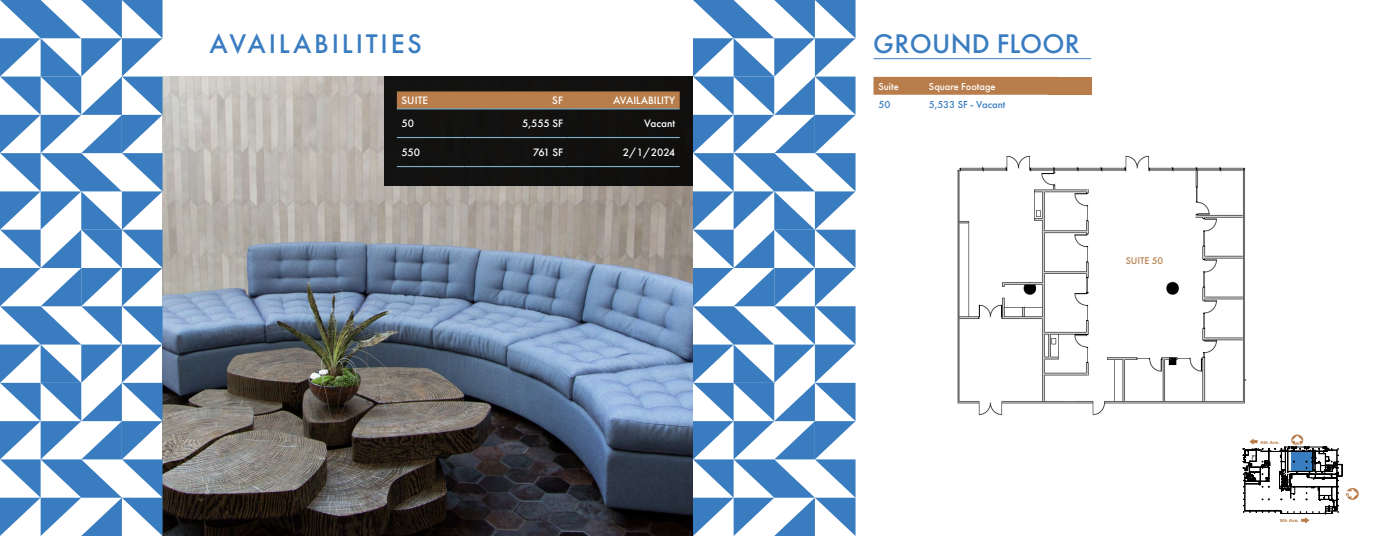
<style>
.page{position:relative;width:1386px;height:536px;background:#fff}
.page>*{position:absolute;margin:0;border:0;box-sizing:border-box;transform-origin:0 0}
.t1{font:500 28px "Futura PT";letter-spacing:.1em;color:#397cc0}
.t2{font:500 28px "Futura PT";letter-spacing:.01em;color:#397cc0}
.t3{font:500 11.2px "Futura PT";color:#fff}
.t4{font:500 10.5px "Futura PT";color:#fff}
.t5{font:500 10.5px "Futura PT";color:#397cc0}
.t6{font:500 10.06px "Futura PT";color:#b87d4a}
.t7{font:700 4.38px "Gotham";color:#b87d4a;scale:1.08 1}
.t8{font:700 4.29px "Gotham";letter-spacing:-.015em;color:#b87d4a;scale:1.08 1}
</style>
<div class="page">
<img style="left:957px;top:156px;width:290px;height:294px">
<img style="left:163px;top:77px;width:530px;height:459px">
<div style="left:384px;top:76px;width:309px;height:110px;background:#121110"></div>
<div style="left:397px;top:91px;width:283px;height:17px;background:#b87d4a"></div>
<hr style="left:397px;top:108px;width:67px;height:1px;background:#7eb0c9">
<hr style="left:464px;top:108px;width:104px;height:1px;background:#7eb0c9">
<hr style="left:568px;top:108px;width:112px;height:1px;background:#7eb0c9">
<hr style="left:397px;top:137px;width:67px;height:1px;background:#7eb0c9">
<hr style="left:464px;top:137px;width:104px;height:1px;background:#7eb0c9">
<hr style="left:568px;top:137px;width:112px;height:1px;background:#7eb0c9">
<hr style="left:397px;top:166px;width:67px;height:1px;background:#7eb0c9">
<hr style="left:464px;top:166px;width:104px;height:1px;background:#7eb0c9">
<hr style="left:568px;top:166px;width:112px;height:1px;background:#7eb0c9">
<svg style="left:0;top:0;width:163px;height:536px"></svg>
<svg style="left:693px;top:0;width:163px;height:536px"></svg>
<div style="left:1116px;top:256px;width:57px;height:19px;background:#fff"></div>
<svg style="left:1243px;top:435px;width:115px;height:88px"></svg>
<div style="left:1292px;top:451px;width:22px;height:19px;background:#387dbf"></div>
<hr style="left:874px;top:58px;width:217px;height:1px;background:#397cc0">
<div style="left:873px;top:77px;width:185px;height:18px;background:#b87d4a"></div>
<div style="left:1049px;top:77px;width:43px;height:17px;background:#b87d4a"></div>
<h1 class="t1" style="left:209px;top:27px;width:214px">AVAILABILITIES</h1>
<p class="t3" style="left:401px;top:94px;width:28px">SUITE</p>
<p class="t3" style="left:552px;top:94px;width:12px">SF</p>
<p class="t3" style="left:613px;top:94px;width:64px">AVAILABILITY</p>
<p class="t3" style="left:401px;top:117px;width:14px">50</p>
<p class="t3" style="left:522px;top:117px;width:42px">5,555 SF</p>
<p class="t3" style="left:644px;top:117px;width:32px">Vacant</p>
<p class="t3" style="left:401px;top:145px;width:20px">550</p>
<p class="t3" style="left:533px;top:145px;width:31px">761 SF</p>
<p class="t3" style="left:623px;top:145px;width:54px">2/1/2024</p>
<h1 class="t2" style="left:873px;top:27px;width:208px">GROUND FLOOR</h1>
<p class="t4" style="left:878px;top:80px;width:22px">Suite</p>
<p class="t4" style="left:929px;top:80px;width:68px">Square Footage</p>
<p class="t5" style="left:878px;top:98px;width:13px">50</p>
<p class="t5" style="left:929px;top:98px;width:78px">5,533 SF - Vacant</p>
<p class="t6" style="left:1126px;top:255px;width:39px">SUITE 50</p>
<p class="t8" style="left:1260px;top:439px;width:20px">4th Ave.</p>
<p class="t7" style="left:1295px;top:440px;width:6px">W</p>
<p class="t8" style="left:1280px;top:517px;width:19px">5th Ave.</p>
<p class="t7" style="left:1346px;top:491px;width:5px">N</p>
</div>
